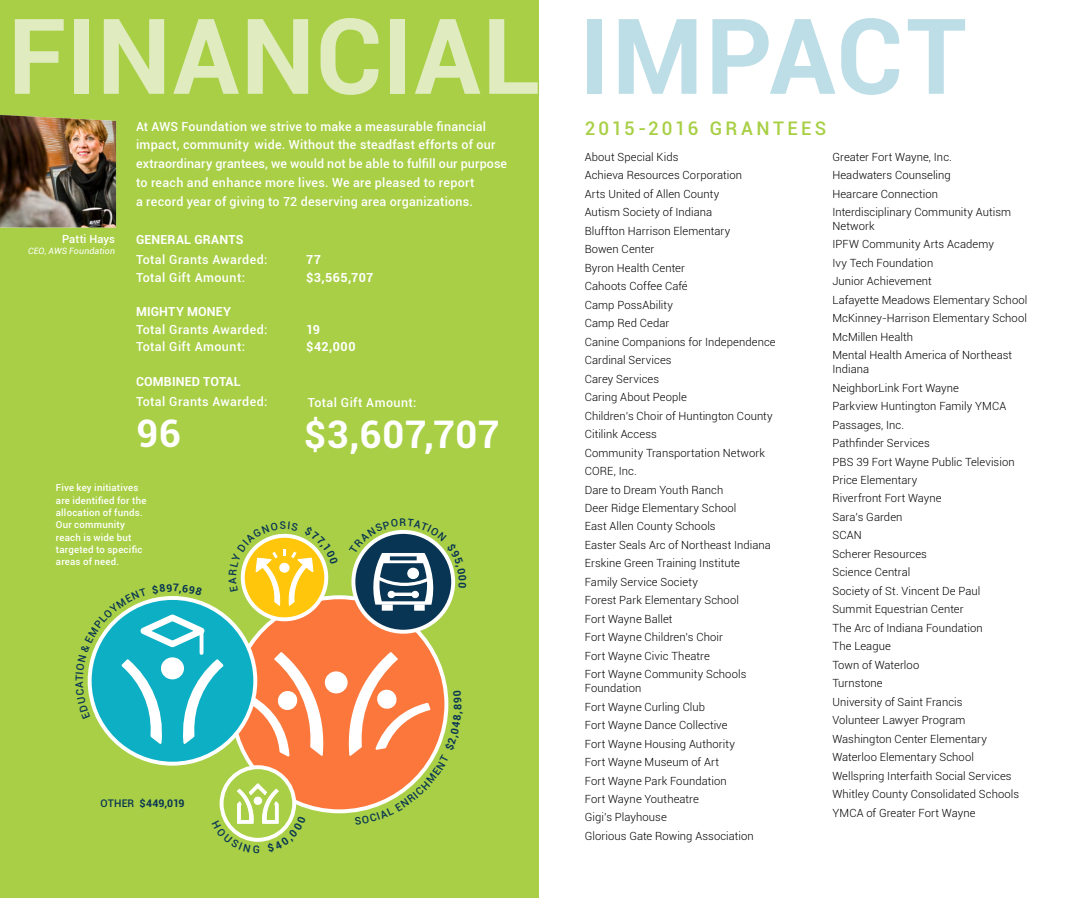
<style>
.page{position:relative;width:1077px;height:898px;background:#fff}
.page>*{position:absolute;margin:0;border:0;box-sizing:border-box;transform-origin:0 0}
.t1{font:700 105px "Roboto";letter-spacing:.005em;color:#e0ecc0}
.t2{font:700 38px "Roboto";letter-spacing:.015em;color:#fff}
.t3{font:500 18.75px "Roboto";letter-spacing:.17em;color:#a8cf45}
.t4{font:500 12.5px/18.8px "Roboto";letter-spacing:.02em;color:#fff}
.t5{font:700 12.5px "Roboto";letter-spacing:.015em;color:#fff}
.t6{font:300 11.25px/18.5px "Roboto";letter-spacing:.005em;color:#000}
.t7{font:500 11.25px "Roboto";letter-spacing:.005em;color:#fff}
.t8{font:700 10.5px "Roboto";letter-spacing:-.01em;color:#083553}
.t9{font:500 9.62px "Roboto";letter-spacing:.025em;color:#fff}
.t10{font:italic 8.75px "Roboto";letter-spacing:.02em;color:#fff}
.s1{color:#bddee6}
.s2{font-weight:700}
.s3{font-weight:500}
</style>
<div class="page">
<div style="left:0;top:0;width:539px;height:898px;background:#a8cf45"></div>
<img style="left:0;top:115px;width:116px;height:112px">
<div style="left:232px;top:597px;width:214px;height:214px;background:#fb773b;border-radius:50%"></div>
<div style="left:326px;top:672px;width:20px;height:20px;background:#fff;border-radius:50%"></div>
<div style="left:325px;top:671px;width:23px;height:22px;border:3px solid #fff;border-radius:50%"></div>
<svg style="left:222px;top:767px;width:72px;height:72px"></svg>
<div style="left:220px;top:765px;width:76px;height:76px;border:4px solid #fff;border-radius:50%"></div>
<svg style="left:353px;top:532px;width:100px;height:99px;background:#264d68"></svg>
<div style="left:382px;top:604px;width:11px;height:6px;background:#fff"></div>
<div style="left:414px;top:604px;width:11px;height:6px;background:#fff"></div>
<svg style="left:346px;top:650px;width:103px;height:164px"></svg>
<svg style="left:219px;top:782px;width:87px;height:60px"></svg>
<svg style="left:87px;top:533px;width:251px;height:226px"></svg>
<svg style="left:349px;top:530px;width:107px;height:74px"></svg>
<h1 class="t1" style="left:8px;top:-18px;width:960px">FINANCIAL <span class="s1">IMPACT</span></h1>
<p class="t7" style="left:62px;top:231px;width:54px">Patti Hays</p>
<p class="t10" style="left:28px;top:245px;width:89px">CEO, AWS Foundation</p>
<p class="t4" style="left:136px;top:116px;width:352px">At AWS Foundation we strive to make a measurable financial</p>
<p class="t4" style="left:136px;top:135px;width:361px">impact, community wide. Without the steadfast efforts of our</p>
<p class="t4" style="left:136px;top:154px;width:372px">extraordinary grantees, we would not be able to fulfill our purpose</p>
<p class="t4" style="left:136px;top:172px;width:340px">to reach and enhance more lives. We are pleased to report a record year of giving to 72 deserving area organizations.</p>
<p class="t4" style="left:136px;top:229px;width:133px;line-height:20px"><span class="s2">GENERAL GRANTS<br></span>Total Grants Awarded:</p>
<p class="t5" style="left:306px;top:251px;width:16px">77</p>
<p class="t4" style="left:136px;top:267px;width:110px">Total Gift Amount:</p>
<p class="t5" style="left:306px;top:269px;width:69px">$3,565,707</p>
<p class="t4" style="left:136px;top:302px;width:133px;line-height:17.5px"><span class="s2">MIGHTY MONEY<br></span>Total Grants Awarded:</p>
<p class="t5" style="left:306px;top:320px;width:16px">19</p>
<p class="t4" style="left:136px;top:337px;width:110px">Total Gift Amount:</p>
<p class="t5" style="left:306px;top:338px;width:51px">$42,000</p>
<h2 class="t5" style="left:136px;top:372px;width:106px">COMBINED TOTAL</h2>
<p class="t4" style="left:136px;top:391px;width:133px">Total Grants Awarded:</p>
<p class="t4" style="left:308px;top:393px;width:110px">Total Gift Amount:</p>
<h1 class="t2" style="left:136px;top:407px;width:46px">96</h1>
<h1 class="t2" style="left:304px;top:408px;width:197px">$3,607,707</h1>
<p class="t9" style="left:56px;top:481px;width:84px">Five key initiatives</p>
<p class="t9" style="left:56px;top:493px;width:92px">are identified for the</p>
<p class="t9" style="left:56px;top:505px;width:88px">allocation of funds.</p>
<p class="t9" style="left:56px;top:518px;width:71px">Our community</p>
<p class="t9" style="left:56px;top:530px;width:77px">reach is wide but</p>
<p class="t9" style="left:56px;top:543px;width:88px">targeted to specific</p>
<p class="t9" style="left:56px;top:555px;width:65px">areas of need.</p>
<h2 class="t8" style="left:100px;top:796px;width:86px"><span class="s3">OTHER</span> $449,019</h2>
<p class="t3" style="left:585px;top:115px;width:243px">2015-2016 GRANTEES</p>
<p class="t6" style="left:585px;top:147px;width:95px">About Special Kids</p>
<p class="t6" style="left:585px;top:166px;width:192px">Achieva Resources Corporation<br>Arts United of Allen County<br>Autism Society of Indiana<br>Bluffton Harrison Elementary<br>Bowen Center<br>Byron Health Center<br>Cahoots Coffee Café<br>Camp PossAbility<br>Camp Red Cedar<br>Canine Companions for Independence<br>Cardinal Services<br>Carey Services<br>Caring About People<br>Children’s Choir of Huntington County<br>Citilink Access<br>Community Transportation Network<br>CORE, Inc.<br>Dare to Dream Youth Ranch<br>Deer Ridge Elementary School</p>
<p class="t6" style="left:832px;top:147px;width:180px">Greater Fort Wayne, Inc.<br>Headwaters Counseling<br>Hearcare Connection<br>Interdisciplinary Community Autism</p>
<p class="t6" style="left:832px;top:216px;width:163px">Network<br>IPFW Community Arts Academy<br>Ivy Tech Foundation</p>
<p class="t6" style="left:832px;top:272px;width:101px">Junior Achievement</p>
<p class="t6" style="left:832px;top:290px;width:196px">Lafayette Meadows Elementary School<br>McKinney-Harrison Elementary School<br>McMillen Health<br>Mental Health America of Northeast</p>
<p class="t6" style="left:832px;top:359px;width:184px">Indiana<br>NeighborLink Fort Wayne<br>Parkview Huntington Family YMCA<br>Passages, Inc.<br>Pathfinder Services<br>PBS 39 Fort Wayne Public Television<br>Price Elementary<br>Riverfront Fort Wayne<br>Sara’s Garden</p>
<p class="t6" style="left:585px;top:517px;width:132px">East Allen County Schools</p>
<p class="t6" style="left:832px;top:526px;width:31px">SCAN</p>
<p class="t6" style="left:585px;top:535px;width:188px">Easter Seals Arc of Northeast Indiana</p>
<p class="t6" style="left:832px;top:544px;width:96px">Scherer Resources</p>
<p class="t6" style="left:585px;top:554px;width:157px">Erskine Green Training Institute</p>
<p class="t6" style="left:585px;top:572px;width:115px">Family Service Society</p>
<p class="t6" style="left:585px;top:591px;width:163px">Forest Park Elementary School<br>Fort Wayne Ballet<br>Fort Wayne Children’s Choir<br>Fort Wayne Civic Theatre<br>Fort Wayne Community Schools</p>
<p class="t6" style="left:585px;top:678px;width:58px">Foundation</p>
<p class="t6" style="left:585px;top:697px;width:152px">Fort Wayne Curling Club<br>Fort Wayne Dance Collective<br>Fort Wayne Housing Authority<br>Fort Wayne Museum of Art<br>Fort Wayne Park Foundation</p>
<p class="t6" style="left:585px;top:789px;width:116px">Fort Wayne Youtheatre</p>
<p class="t6" style="left:832px;top:562px;width:152px">Science Central<br>Society of St. Vincent De Paul<br>Summit Equestrian Center<br>The Arc of Indiana Foundation<br>The League</p>
<p class="t6" style="left:832px;top:655px;width:132px">Town of Waterloo<br>Turnstone<br>University of Saint Francis</p>
<p class="t6" style="left:832px;top:710px;width:188px">Volunteer Lawyer Program<br>Washington Center Elementary<br>Waterloo Elementary School<br>Wellspring Interfaith Social Services<br>Whitley County Consolidated Schools</p>
<p class="t6" style="left:585px;top:807px;width:171px">Gigi’s Playhouse<br>Glorious Gate Rowing Association</p>
<p class="t6" style="left:832px;top:803px;width:145px">YMCA of Greater Fort Wayne</p>
</div>
